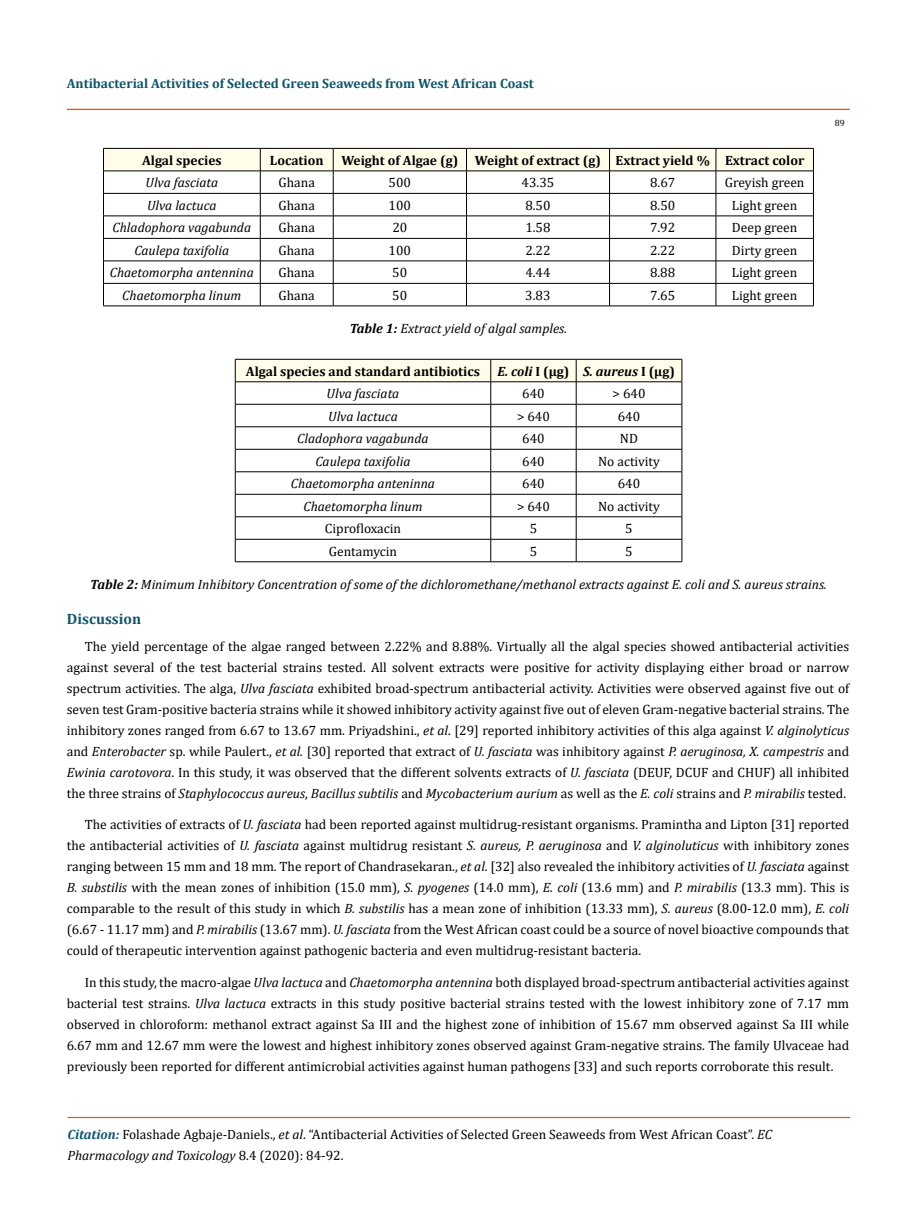
<style>
.page{position:relative;width:917px;height:1224px;background:#fff}
.page>*{position:absolute;margin:0;border:0;box-sizing:border-box;transform-origin:0 0}
.t1{font:700 15px "Cambria";color:#0e546a}
.t2{font:13.5px/21px "Cambria";color:#000;text-align:justify}
.t3{font:italic 13.5px "Cambria";color:#000}
.t4{font:700 13.5px "Cambria";color:#000}
.t5{font:700 13.5px "Cambria";color:#0e546a}
.t6{font:italic 700 13.5px "Cambria";color:#000}
.t7{font:9px "Cambria";color:#000}
.s1{font-weight:700}
.s2{font-style:normal}
.s3{font-style:italic}
.s4{font-weight:700;font-style:italic;color:#0e546a}
</style>
<div class="page">
<div style="left:67px;top:109px;width:782px;height:1px;border:1px solid #e05d1a"></div>
<div style="left:68px;top:1117px;width:781px;height:1px;border:1px solid #e05d1a"></div>
<svg style="left:103px;top:148px;width:711px;height:158px"></svg>
<hr style="left:103px;top:306px;width:157px;height:1px;background:#000">
<hr style="left:260px;top:306px;width:73px;height:1px;background:#000">
<hr style="left:333px;top:306px;width:133px;height:1px;background:#000">
<hr style="left:466px;top:306px;width:143px;height:1px;background:#000">
<hr style="left:609px;top:306px;width:107px;height:1px;background:#000">
<hr style="left:716px;top:306px;width:97px;height:1px;background:#000">
<svg style="left:235px;top:359px;width:447px;height:203px"></svg>
<hr style="left:235px;top:562px;width:255px;height:1px;background:#000">
<hr style="left:490px;top:562px;width:86px;height:1px;background:#000">
<hr style="left:576px;top:562px;width:106px;height:1px;background:#000">
<p class="t5" style="left:67px;top:73px;width:468px">Antibacterial Activities of Selected Green Seaweeds from West African Coast</p>
<p class="t7" style="left:834px;top:118px;width:11px">89</p>
<p class="t4" style="left:142px;top:151px;width:81px">Algal species</p>
<p class="t4" style="left:270px;top:151px;width:55px">Location</p>
<p class="t4" style="left:341px;top:151px;width:464px">Weight of Algae (g) Weight of extract (g) Extract yield % Extract color</p>
<p class="t3" style="left:145px;top:173px;width:74px">Ulva fasciata</p>
<p class="t2" style="left:278px;top:172px;width:38px">Ghana</p>
<p class="t2" style="left:388px;top:172px;width:24px">500</p>
<p class="t2" style="left:521px;top:172px;width:34px">43.35</p>
<p class="t2" style="left:650px;top:172px;width:27px">8.67</p>
<p class="t2" style="left:724px;top:172px;width:81px">Greyish green</p>
<p class="t3" style="left:147px;top:196px;width:71px">Ulva lactuca</p>
<p class="t2" style="left:278px;top:195px;width:38px">Ghana</p>
<p class="t2" style="left:388px;top:195px;width:24px">100</p>
<p class="t2" style="left:525px;top:195px;width:27px">8.50</p>
<p class="t2" style="left:650px;top:195px;width:27px">8.50</p>
<p class="t2" style="left:732px;top:195px;width:67px">Light green</p>
<p class="t3" style="left:112px;top:218px;width:140px">Chladophora vagabunda</p>
<p class="t2" style="left:278px;top:217px;width:38px">Ghana</p>
<p class="t2" style="left:392px;top:217px;width:16px">20</p>
<p class="t2" style="left:525px;top:217px;width:27px">1.58</p>
<p class="t2" style="left:650px;top:217px;width:27px">7.92</p>
<p class="t2" style="left:732px;top:217px;width:67px">Deep green</p>
<p class="t3" style="left:134px;top:241px;width:96px">Caulepa taxifolia</p>
<p class="t2" style="left:278px;top:240px;width:38px">Ghana</p>
<p class="t2" style="left:388px;top:240px;width:24px">100</p>
<p class="t2" style="left:525px;top:240px;width:27px">2.22</p>
<p class="t2" style="left:650px;top:240px;width:27px">2.22</p>
<p class="t2" style="left:732px;top:240px;width:67px">Dirty green</p>
<p class="t3" style="left:110px;top:263px;width:146px">Chaetomorpha antennina</p>
<p class="t2" style="left:278px;top:262px;width:38px">Ghana</p>
<p class="t2" style="left:392px;top:262px;width:16px">50</p>
<p class="t2" style="left:525px;top:262px;width:27px">4.44</p>
<p class="t2" style="left:650px;top:262px;width:27px">8.88</p>
<p class="t2" style="left:732px;top:262px;width:67px">Light green</p>
<p class="t3" style="left:122px;top:286px;width:121px">Chaetomorpha linum</p>
<p class="t2" style="left:278px;top:285px;width:38px">Ghana</p>
<p class="t2" style="left:392px;top:285px;width:16px">50</p>
<p class="t2" style="left:525px;top:285px;width:27px">3.83</p>
<p class="t2" style="left:650px;top:285px;width:27px">7.65</p>
<p class="t2" style="left:732px;top:285px;width:67px">Light green</p>
<p class="t3" style="left:349px;top:319px;width:219px"><span class="s1">Table 1:</span> Extract yield of algal samples.</p>
<p class="t4" style="left:246px;top:362px;width:235px">Algal species and standard antibiotics</p>
<p class="t6" style="left:497px;top:362px;width:179px">E. coli <span class="s2">I (µg)</span> S. aureus <span class="s2">I (µg)</span></p>
<p class="t3" style="left:326px;top:384px;width:74px">Ulva fasciata</p>
<p class="t2" style="left:522px;top:383px;width:24px">640</p>
<p class="t2" style="left:612px;top:383px;width:34px">&gt; 640</p>
<p class="t3" style="left:328px;top:407px;width:71px">Ulva lactuca</p>
<p class="t2" style="left:517px;top:406px;width:34px">&gt; 640</p>
<p class="t2" style="left:618px;top:406px;width:24px">640</p>
<p class="t3" style="left:297px;top:429px;width:133px">Cladophora vagabunda</p>
<p class="t2" style="left:522px;top:428px;width:24px">640</p>
<p class="t2" style="left:620px;top:428px;width:20px">ND</p>
<p class="t3" style="left:315px;top:452px;width:96px">Caulepa taxifolia</p>
<p class="t2" style="left:522px;top:451px;width:24px">640</p>
<p class="t2" style="left:598px;top:451px;width:63px">No activity</p>
<p class="t3" style="left:291px;top:474px;width:146px">Chaetomorpha anteninna</p>
<p class="t2" style="left:522px;top:473px;width:24px">640</p>
<p class="t2" style="left:618px;top:473px;width:24px">640</p>
<p class="t3" style="left:303px;top:497px;width:121px">Chaetomorpha linum</p>
<p class="t2" style="left:517px;top:496px;width:34px">&gt; 640</p>
<p class="t2" style="left:598px;top:496px;width:63px">No activity</p>
<p class="t2" style="left:325px;top:518px;width:78px">Ciprofloxacin</p>
<p class="t2" style="left:529px;top:518px;width:9px">5</p>
<p class="t2" style="left:625px;top:518px;width:9px">5</p>
<p class="t2" style="left:329px;top:541px;width:70px">Gentamycin</p>
<p class="t2" style="left:529px;top:541px;width:9px">5</p>
<p class="t2" style="left:625px;top:541px;width:9px">5</p>
<p class="t3" style="left:90px;top:575px;width:738px"><span class="s1">Table 2:</span> Minimum Inhibitory Concentration of some of the dichloromethane/methanol extracts against E. coli and S. aureus strains.</p>
<p class="t1" style="left:67px;top:608px;width:76px">Discussion</p>
<p class="t2" style="left:67px;top:636px;width:784px;text-indent:18px">The yield percentage of the algae ranged between 2.22% and 8.88%. Virtually all the algal species showed antibacterial activities against several of the test bacterial strains tested. All solvent extracts were positive for activity displaying either broad or narrow spectrum activities. The alga, <span class="s3">Ulva fasciata</span> exhibited broad-spectrum antibacterial activity. Activities were observed against five out of seven test Gram-positive bacteria strains while it showed inhibitory activity against five out of eleven Gram-negative bacterial strains. The inhibitory zones ranged from 6.67 to 13.67 mm. Priyadshini., <span class="s3">et al</span>. [29] reported inhibitory activities of this alga against <span class="s3">V. alginolyticus </span>and <span class="s3">Enterobacter</span> sp. while Paulert., <span class="s3">et al.</span> [30] reported that extract of <span class="s3">U. fasciata</span> was inhibitory against <span class="s3">P. aeruginosa, X. campestris</span> and <span class="s3">Ewinia carotovora</span>. In this study, it was observed that the different solvents extracts of <span class="s3">U. fasciata</span> (DEUF, DCUF and CHUF) all inhibited the three strains of <span class="s3">Staphylococcus aureus</span>, <span class="s3">Bacillus subtilis</span> and <span class="s3">Mycobacterium aurium</span> as well as the <span class="s3">E. coli</span> strains and <span class="s3">P. mirabilis</span> tested.</p>
<p class="t2" style="left:67px;top:814px;width:784px;text-indent:18px">The activities of extracts of <span class="s3">U. fasciata</span> had been reported against multidrug-resistant organisms. Pramintha and Lipton [31] reported the antibacterial activities of <span class="s3">U. fasciata</span> against multidrug resistant <span class="s3">S. aureus, P. aeruginosa</span> and <span class="s3">V. alginoluticus</span> with inhibitory zones ranging between 15 mm and 18 mm. The report of Chandrasekaran., <span class="s3">et al</span>. [32] also revealed the inhibitory activities of <span class="s3">U. fasciata</span> against <span class="s3">B. substilis</span> with the mean zones of inhibition (15.0 mm), <span class="s3">S. pyogenes</span> (14.0 mm), <span class="s3">E. coli</span> (13.6 mm) and <span class="s3">P. mirabilis</span> (13.3 mm). This is comparable to the result of this study in which <span class="s3">B. substilis</span> has a mean zone of inhibition (13.33 mm), <span class="s3">S. aureus</span> (8.00-12.0 mm), <span class="s3">E. coli </span>(6.67 - 11.17 mm) and <span class="s3">P. mirabilis</span> (13.67 mm). <span class="s3">U. fasciata</span> from the West African coast could be a source of novel bioactive compounds that could of therapeutic intervention against pathogenic bacteria and even multidrug-resistant bacteria.</p>
<p class="t2" style="left:67px;top:972px;width:783px;text-indent:18px">In this study, the macro-algae <span class="s3">Ulva lactuca</span> and <span class="s3">Chaetomorpha antennina</span> both displayed broad-spectrum antibacterial activities against bacterial test strains. <span class="s3">Ulva lactuca</span> extracts in this study positive bacterial strains tested with the lowest inhibitory zone of 7.17 mm observed in chloroform: methanol extract against Sa III and the highest zone of inhibition of 15.67 mm observed against Sa III while 6.67 mm and 12.67 mm were the lowest and highest inhibitory zones observed against Gram-negative strains. The family Ulvaceae had previously been reported for different antimicrobial activities against human pathogens [33] and such reports corroborate this result.</p>
<p class="t2" style="left:68px;top:1124px;width:706px"><span class="s4">Citation:</span> Folashade Agbaje-Daniels., <span class="s3">et al</span>. “Antibacterial Activities of Selected Green Seaweeds from West African Coast”. <span class="s3">EC<br>Pharmacology and Toxicology</span> 8.4 (2020): 84-92.</p>
</div>
